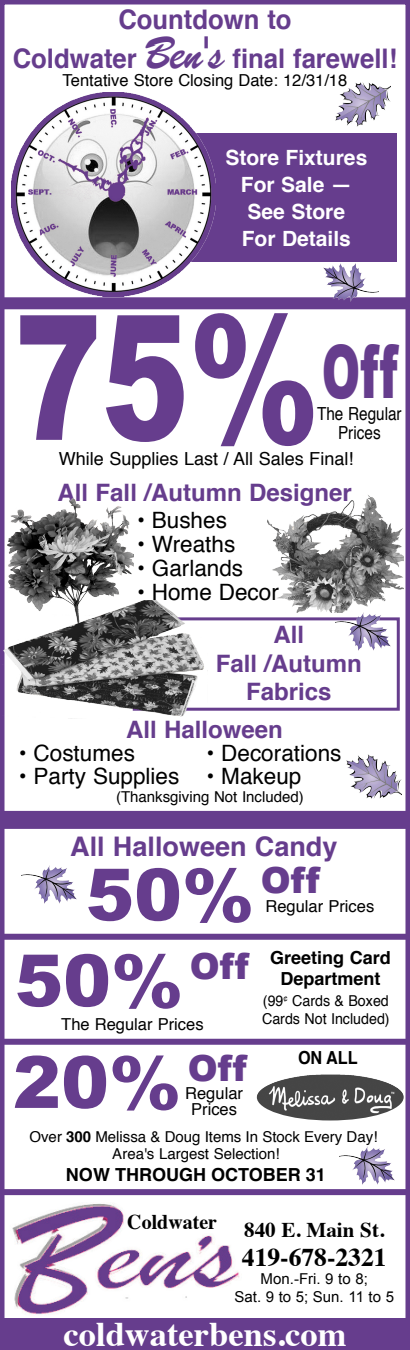
<style>
.page{position:relative;width:410px;height:1350px;background:#fff}
.page>*{position:absolute;margin:0;border:0;box-sizing:border-box;transform-origin:0 0}
.t1{font:900 174px "Arial";color:#663d8d;scale:.75 1}
.t2{font:900 73.5px "Arial";color:#663d8d;scale:.63 1}
.t3{font:900 72px "Arial";color:#663d8d}
.t4{font:700 34.5px "Times";color:#fff}
.t5{font:700 27px/39px "Helvetica";color:#663d8d;text-align:center;scale:.95 1}
.t6{font:700 27px "Helvetica";color:#663d8d}
.t7{font:700 25.5px "Times";color:#000}
.t8{font:700 24px/28.5px "Helvetica";color:#663d8d;text-align:center}
.t9{font:22.5px "Helvetica";color:#000}
.t10{font:700 21px/27px "Helvetica";color:#fff;text-align:center}
.t11{font:700 21px "Times";color:#000}
.t12{font:700 21px "Times";color:#000;scale:.95 1}
.t13{font:700 18px/21px "Helvetica";color:#000;text-align:center}
.t14{font:18px "Helvetica";color:#000}
.t15{font:18px/19.5px "Helvetica";color:#000;text-align:center;scale:.85 1}
.t16{font:700 18px "Helvetica";color:#000;scale:.9 1}
.t17{font:16.5px/16.5px "Helvetica";color:#000;text-align:center}
.t18{font:15px/16.5px "Helvetica";color:#000}
.t19{font:15px/18px "Arial";color:#000;text-align:center}
.t20{font:15px/18px "Helvetica";color:#000;scale:.95 1}
.s1{font-family:"Brush Script SW";font-weight:400;font-size:45px}
.s2{font-weight:700}
</style>
<div class="page">
<div style="left:0;top:0;width:410px;height:1350px;border:4px solid #663d8d"></div>
<div style="left:0;top:1318px;width:410px;height:32px;background:#663d8d"></div>
<img style="left:0;top:1195px;width:249px;height:123px">
<div style="left:140px;top:133px;width:256px;height:129px;background:#663d8d"></div>
<img style="left:7px;top:499px;width:126px;height:101px">
<div style="left:133px;top:617px;width:266px;height:94px;border:3px solid #663d8d"></div>
<img style="left:0;top:600px;width:207px;height:118px">
<img style="left:267px;top:495px;width:137px;height:118px">
<div style="left:0;top:811px;width:410px;height:18px;background:#663d8d"></div>
<div style="left:0;top:1039px;width:410px;height:6px;background:#663d8d"></div>
<img style="left:256px;top:1074px;width:147px;height:46px">
<div style="left:0;top:1189px;width:410px;height:6px;background:#663d8d"></div>
<img style="left:339px;top:1147px;width:55px;height:37px">
<img style="left:21px;top:866px;width:55px;height:37px">
<img style="left:347px;top:754px;width:54px;height:44px">
<img style="left:335px;top:83px;width:55px;height:43px">
<div style="left:0;top:297px;width:410px;height:12px;background:#663d8d"></div>
<img style="left:11px;top:92px;width:204px;height:204px">
<img style="left:323px;top:264px;width:55px;height:37px">
<img style="left:335px;top:613px;width:55px;height:37px">
<div style="left:0;top:934px;width:410px;height:6px;background:#663d8d"></div>
<h3 class="t5" style="left:13px;top:1px;width:406px">Countdown to<br>Coldwater <span class="s1">Ben's</span> final farewell!</h3>
<p class="t17" style="left:63px;top:73px;width:286px">Tentative Store Closing Date: 12/31/18</p>
<h3 class="t10" style="left:225px;top:145px;width:143px">Store Fixtures<br>For Sale —<br>See Store<br>For Details</h3>
<h1 class="t1" style="left:14px;top:251px;width:408px">75%</h1>
<h2 class="t2" style="left:321px;top:318px;width:122px">Off</h2>
<p class="t15" style="left:317px;top:404px;width:101px">The Regular<br>Prices</p>
<p class="t14" style="left:59px;top:445px;width:296px">While Supplies Last / All Sales Final!</p>
<h3 class="t8" style="left:58px;top:478px;width:295px">All Fall /Autumn Designer</h3>
<h3 class="t9" style="left:137px;top:503px;width:91px">• Bushes</h3>
<h3 class="t9" style="left:137px;top:527px;width:100px">• Wreaths</h3>
<h3 class="t9" style="left:137px;top:551px;width:108px">• Garlands</h3>
<h3 class="t9" style="left:137px;top:575px;width:143px">• Home Decor</h3>
<h3 class="t8" style="left:215px;top:621px;width:147px">All<br>Fall /Autumn<br>Fabrics</h3>
<h3 class="t8" style="left:126px;top:715px;width:158px">All Halloween</h3>
<h3 class="t9" style="left:19px;top:736px;width:118px">• Costumes</h3>
<h3 class="t9" style="left:206px;top:736px;width:136px">• Decorations</h3>
<h3 class="t9" style="left:19px;top:759px;width:284px">• Party Supplies • Makeup</h3>
<p class="t18" style="left:116px;top:789px;width:189px">(Thanksgiving Not Included)</p>
<h3 class="t6" style="left:70px;top:825px;width:269px">All Halloween Candy</h3>
<h3 class="t3" style="left:86px;top:842px;width:235px">50% <sup>Off</sup></h3>
<p class="t17" style="left:265px;top:899px;width:110px">Regular Prices</p>
<h3 class="t3" style="left:15px;top:928px;width:235px">50% <sup>Off</sup></h3>
<p class="t17" style="left:61px;top:1016px;width:144px">The Regular Prices</p>
<h3 class="t3" style="left:13px;top:1030px;width:235px">20% <sup>Off</sup></h3>
<p class="t17" style="left:185px;top:1085px;width:59px">Regular<br>Prices</p>
<p class="t13" style="left:270px;top:948px;width:122px">Greeting Card<br>Department</p>
<p class="t20" style="left:262px;top:992px;width:136px">(99<sup>¢</sup> Cards &amp; Boxed<br>Cards Not Included)</p>
<p class="t16" style="left:298px;top:1043px;width:68px">ON ALL</p>
<p class="t18" style="left:112px;top:1129px;width:266px;text-indent:-83px">Over <span class="s2">300</span> Melissa &amp; Doug Items In Stock Every Day!<br>Area's Largest Selection!</p>
<p class="t13" style="left:66px;top:1164px;width:261px">NOW THROUGH OCTOBER 31</p>
<h3 class="t12" style="left:127px;top:1202px;width:96px">Coldwater</h3>
<h3 class="t11" style="left:244px;top:1210px;width:141px">840 E. Main St.</h3>
<h3 class="t7" style="left:242px;top:1233px;width:146px">419-678-2321</h3>
<p class="t19" style="left:234px;top:1269px;width:161px">Mon.-Fri. 9 to 8;<br>Sat. 9 to 5; Sun. 11 to 5</p>
<h3 class="t4" style="left:63px;top:1301px;width:284px">coldwaterbens.com</h3>
</div>
